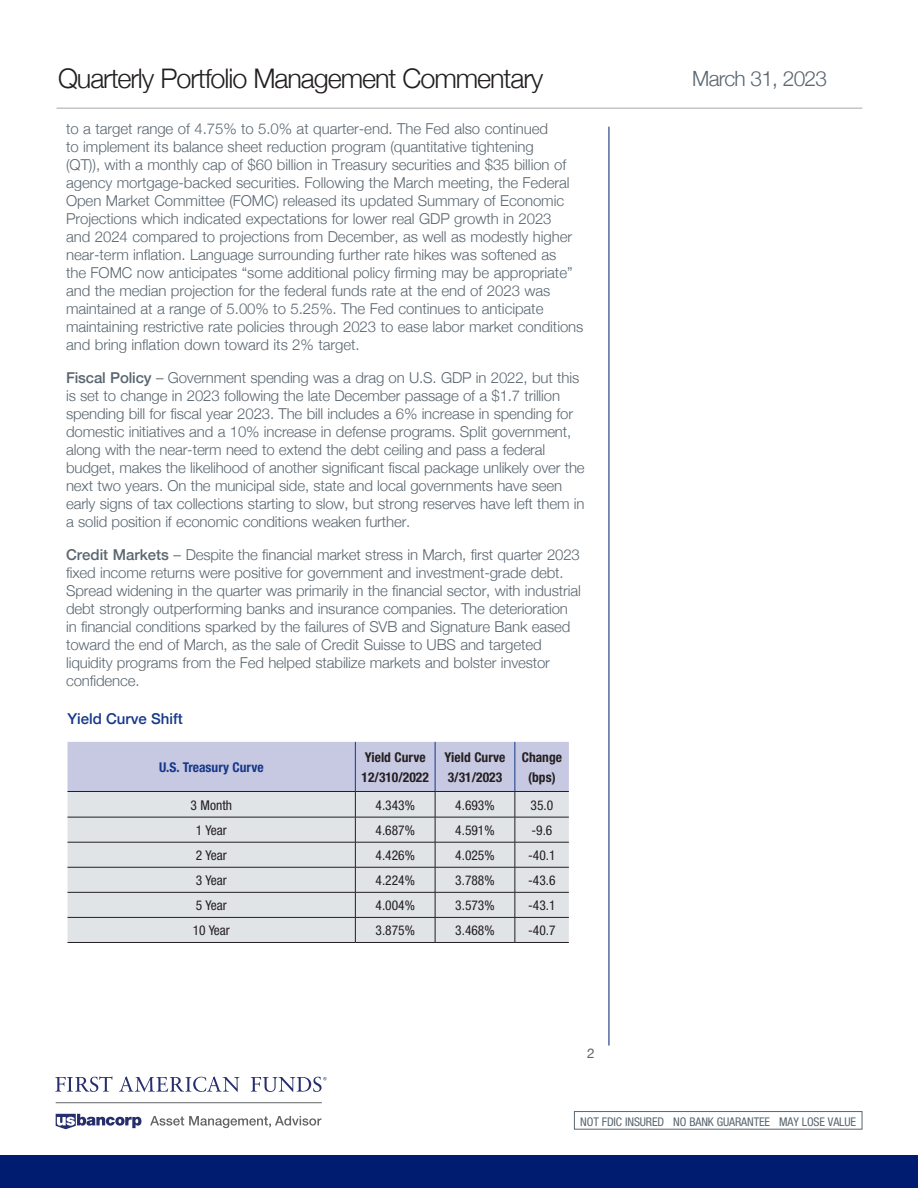
<style>
.page{position:relative;width:918px;height:1188px;background:#fff}
.page>*{position:absolute;margin:0;border:0;box-sizing:border-box;transform-origin:0 0}
.t1{font:300 27px "Helvetica Neue";letter-spacing:-.04em;color:#231f20}
.t2{font:300 21px "Helvetica Neue";letter-spacing:-.04em;color:#5a6670}
.t3{font:300 15px/18px "Helvetica Neue";letter-spacing:-.01em;color:#5a6670}
.t4{font:500 15px "Helvetica Neue";color:#153889}
.t5{font:condensed 13.5px "Helvetica Neue";color:#231f20}
.t6{font:700 condensed 13.5px "Helvetica Neue";color:#231f20}
.t7{font:700 condensed 13.5px "Helvetica Neue";color:#153889}
.t8{font:13.5px "Helvetica Neue";color:#5a6670}
.t9{font:condensed 12px "Helvetica Neue";letter-spacing:-.01em;color:#5a6670}
.s1{font-weight:500}
</style>
<div class="page">
<div style="left:574px;top:1111px;width:288px;height:19px;border:1px solid #5a6670"></div>
<svg style="left:56px;top:1114px;width:85px;height:15px"></svg>
<svg style="left:150px;top:1116px;width:171px;height:12px"></svg>
<hr style="left:56px;top:1102px;width:266px;height:1px;background:#636466">
<svg style="left:55px;top:1076px;width:57px;height:16px"></svg>
<svg style="left:119px;top:1076px;width:120px;height:16px"></svg>
<svg style="left:251px;top:1077px;width:75px;height:15px"></svg>
<div style="left:0;top:1155px;width:918px;height:33px;background:#001c70"></div>
<hr style="left:57px;top:107px;width:805px;height:2px;background:#a3a9ad">
<hr style="left:609px;top:127px;width:1px;height:919px;background:#001c70">
<svg style="left:67px;top:742px;width:502px;height:200px;background:#d3d5de"></svg>
<hr style="left:67px;top:942px;width:288px;height:1px;background:#231f20">
<hr style="left:355px;top:942px;width:80px;height:1px;background:#231f20">
<hr style="left:435px;top:942px;width:80px;height:1px;background:#231f20">
<hr style="left:515px;top:942px;width:54px;height:1px;background:#231f20">
<p class="t1" style="left:58px;top:56px;width:487px">Quarterly Portfolio Management Commentary</p>
<p class="t2" style="left:692px;top:62px;width:136px">March 31, 2023</p>
<p class="t3" style="left:66px;top:118px;width:519px">to a target range of 4.75% to 5.0% at quarter-end. The Fed also continued<br>to implement its balance sheet reduction program (quantitative tightening<br>(QT)), with a monthly cap of $60 billion in Treasury securities and $35 billion of agency mortgage-backed securities. Following the March meeting, the Federal Open Market Committee (FOMC) released its updated Summary of Economic Projections which indicated expectations for lower real GDP growth in 2023<br>and 2024 compared to projections from December, as well as modestly higher near-term inflation. Language surrounding further rate hikes was softened as<br>the FOMC now anticipates “some additional policy firming may be appropriate” and the median projection for the federal funds rate at the end of 2023 was maintained at a range of 5.00% to 5.25%. The Fed continues to anticipate maintaining restrictive rate policies through 2023 to ease labor market conditions and bring inflation down toward its 2% target.</p>
<p class="t3" style="left:66px;top:367px;width:520px"><span class="s1">Fiscal Policy</span> – Government spending was a drag on U.S. GDP in 2022, but this is set to change in 2023 following the late December passage of a $1.7 trillion spending bill for fiscal year 2023. The bill includes a 6% increase in spending for domestic initiatives and a 10% increase in defense programs. Split government, along with the near-term need to extend the debt ceiling and pass a federal budget, makes the likelihood of another significant fiscal package unlikely over the next two years. On the municipal side, state and local governments have seen early signs of tax collections starting to slow, but strong reserves have left them in a solid position if economic conditions weaken further.</p>
<p class="t3" style="left:66px;top:544px;width:516px"><span class="s1">Credit Markets</span> – Despite the financial market stress in March, first quarter 2023 fixed income returns were positive for government and investment-grade debt.<br>Spread widening in the quarter was primarily in the financial sector, with industrial debt strongly outperforming banks and insurance companies. The deterioration in financial conditions sparked by the failures of SVB and Signature Bank eased toward the end of March, as the sale of Credit Suisse to UBS and targeted liquidity programs from the Fed helped stabilize markets and bolster investor confidence.</p>
<p class="t4" style="left:67px;top:707px;width:117px">Yield Curve Shift</p>
<p class="t7" style="left:159px;top:759px;width:106px">U.S. Treasury Curve</p>
<p class="t6" style="left:365px;top:749px;width:62px">Yield Curve</p>
<p class="t6" style="left:362px;top:769px;width:69px">12/310/2022</p>
<p class="t6" style="left:445px;top:749px;width:62px">Yield Curve</p>
<p class="t6" style="left:448px;top:769px;width:56px">3/31/2023</p>
<p class="t6" style="left:522px;top:749px;width:42px">Change</p>
<p class="t6" style="left:528px;top:769px;width:29px">(bps)</p>
<p class="t5" style="left:191px;top:797px;width:43px">3 Month</p>
<p class="t5" style="left:376px;top:797px;width:41px">4.343%</p>
<p class="t5" style="left:455px;top:797px;width:41px">4.693%</p>
<p class="t5" style="left:531px;top:797px;width:24px">35.0</p>
<p class="t5" style="left:196px;top:822px;width:32px">1 Year</p>
<p class="t5" style="left:376px;top:822px;width:41px">4.687%</p>
<p class="t5" style="left:455px;top:822px;width:41px">4.591%</p>
<p class="t5" style="left:531px;top:822px;width:22px">-9.6</p>
<p class="t5" style="left:196px;top:847px;width:32px">2 Year</p>
<p class="t5" style="left:376px;top:847px;width:41px">4.426%</p>
<p class="t5" style="left:455px;top:847px;width:41px">4.025%</p>
<p class="t5" style="left:528px;top:847px;width:29px">-40.1</p>
<p class="t5" style="left:196px;top:873px;width:32px">3 Year</p>
<p class="t5" style="left:376px;top:873px;width:41px">4.224%</p>
<p class="t5" style="left:455px;top:873px;width:41px">3.788%</p>
<p class="t5" style="left:528px;top:873px;width:29px">-43.6</p>
<p class="t5" style="left:196px;top:898px;width:32px">5 Year</p>
<p class="t5" style="left:376px;top:898px;width:41px">4.004%</p>
<p class="t5" style="left:455px;top:898px;width:41px">3.573%</p>
<p class="t5" style="left:528px;top:898px;width:29px">-43.1</p>
<p class="t5" style="left:193px;top:923px;width:39px">10 Year</p>
<p class="t5" style="left:376px;top:923px;width:41px">3.875%</p>
<p class="t5" style="left:455px;top:923px;width:41px">3.468%</p>
<p class="t5" style="left:528px;top:923px;width:29px">-40.7</p>
<p class="t8" style="left:587px;top:1044px;width:9px">2</p>
<p class="t9" style="left:580px;top:1114px;width:277px">NOT FDIC INSURED NO BANK GUARANTEE MAY LOSE VALUE</p>
</div>
